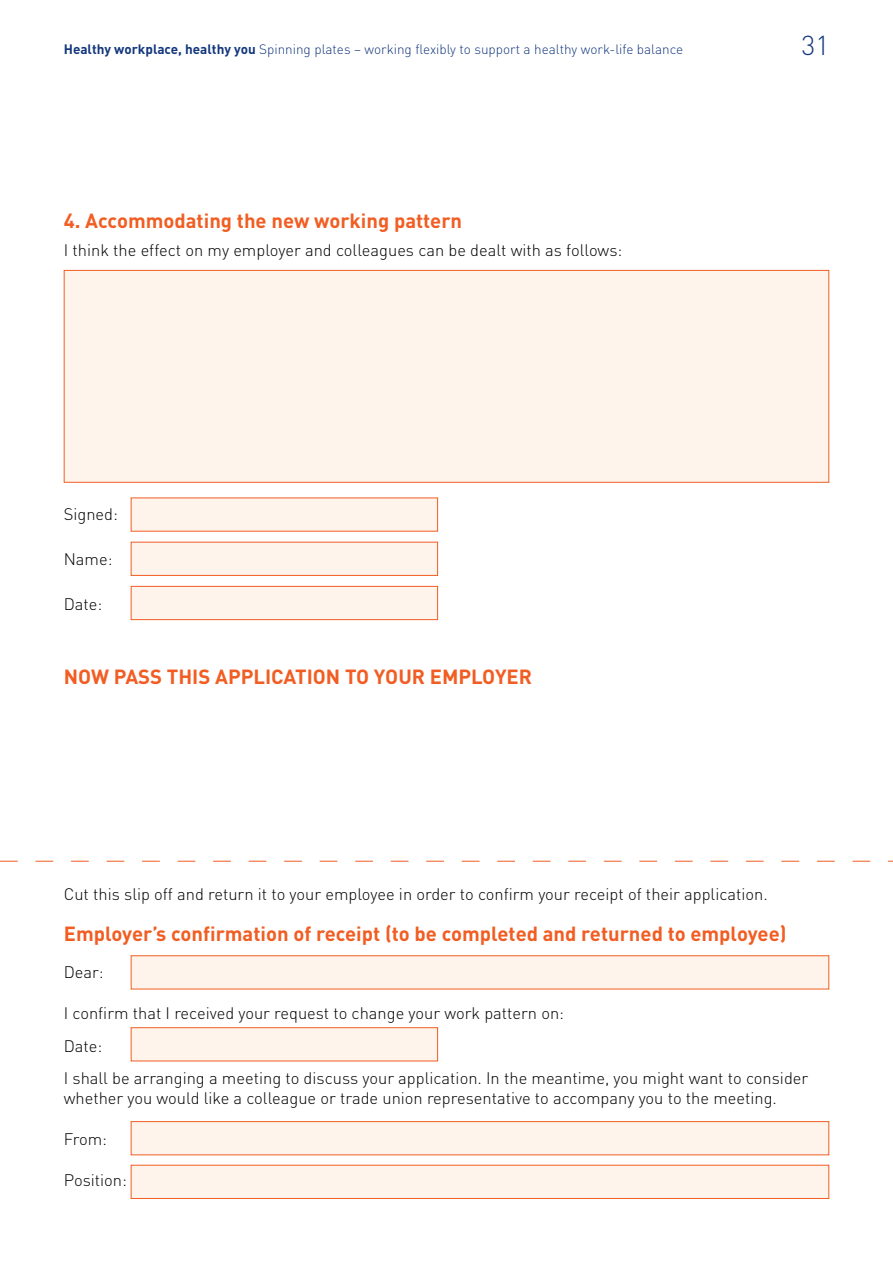
<style>
.page{position:relative;width:893px;height:1263px;background:#fff}
.page>*{position:absolute;margin:0;border:0;box-sizing:border-box;transform-origin:0 0}
.t1{font:300 27px "DINOT";color:#14377d}
.t2{font:700 20.25px "DINOT";color:#f15d22}
.t3{font:300 16.5px/32.5px "DINOT";color:#000}
.t4{font:300 13.5px "DINOT";color:#14377d}
.s1{font-weight:700}
</style>
<div class="page">
<div style="left:64px;top:270px;width:765px;height:213px;background:#fff4ec;border:1px solid #f15d22"></div>
<div style="left:131px;top:497px;width:307px;height:34px;background:#fff4ec"></div>
<div style="left:131px;top:542px;width:307px;height:34px;background:#fff4ec;border:1px solid #f15d22"></div>
<div style="left:131px;top:586px;width:307px;height:34px;background:#fff4ec;border:1px solid #f15d22"></div>
<div style="left:131px;top:955px;width:698px;height:34px;background:#fff4ec;border:1px solid #f15d22"></div>
<div style="left:131px;top:1027px;width:307px;height:34px;background:#fff4ec;border:1px solid #f15d22"></div>
<div style="left:131px;top:1121px;width:698px;height:34px;background:#fff4ec;border:1px solid #f15d22"></div>
<div style="left:131px;top:1165px;width:698px;height:34px;background:#fff4ec;border:1px solid #f15d22"></div>
<svg style="left:0;top:861px;width:893px;height:1px"></svg>
<p class="t4" style="left:64px;top:41px;width:621px"><span class="s1">Healthy workplace, healthy you</span> Spinning plates – working flexibly to support a healthy work-life balance</p>
<h1 class="t1" style="left:801px;top:28px;width:29px">31</h1>
<p class="t2" style="left:64px;top:208px;width:400px">4. Accommodating the new working pattern</p>
<p class="t3" style="left:64px;top:234px;width:560px">I think the effect on my employer and colleagues can be dealt with as follows:</p>
<p class="t3" style="left:64px;top:497px;width:56px">Signed:</p>
<p class="t3" style="left:64px;top:542px;width:50px">Name:</p>
<p class="t3" style="left:64px;top:588px;width:40px">Date:</p>
<p class="t2" style="left:64px;top:663px;width:470px">NOW PASS THIS APPLICATION TO YOUR EMPLOYER</p>
<p class="t3" style="left:64px;top:877px;width:705px">Cut this slip off and return it to your employee in order to confirm your receipt of their application.</p>
<p class="t2" style="left:64px;top:921px;width:724px">Employer’s confirmation of receipt (to be completed and returned to employee)</p>
<p class="t3" style="left:64px;top:956px;width:41px">Dear:</p>
<p class="t3" style="left:64px;top:997px;width:746px">I confirm that I received your request to change your work pattern on:<br>Date:<br>I shall be arranging a meeting to discuss your application. In the meantime, you might want to consider</p>
<p class="t3" style="left:64px;top:1082px;width:715px">whether you would like a colleague or trade union representative to accompany you to the meeting.</p>
<p class="t3" style="left:64px;top:1123px;width:45px">From:</p>
<p class="t3" style="left:64px;top:1164px;width:65px">Position:</p>
</div>
